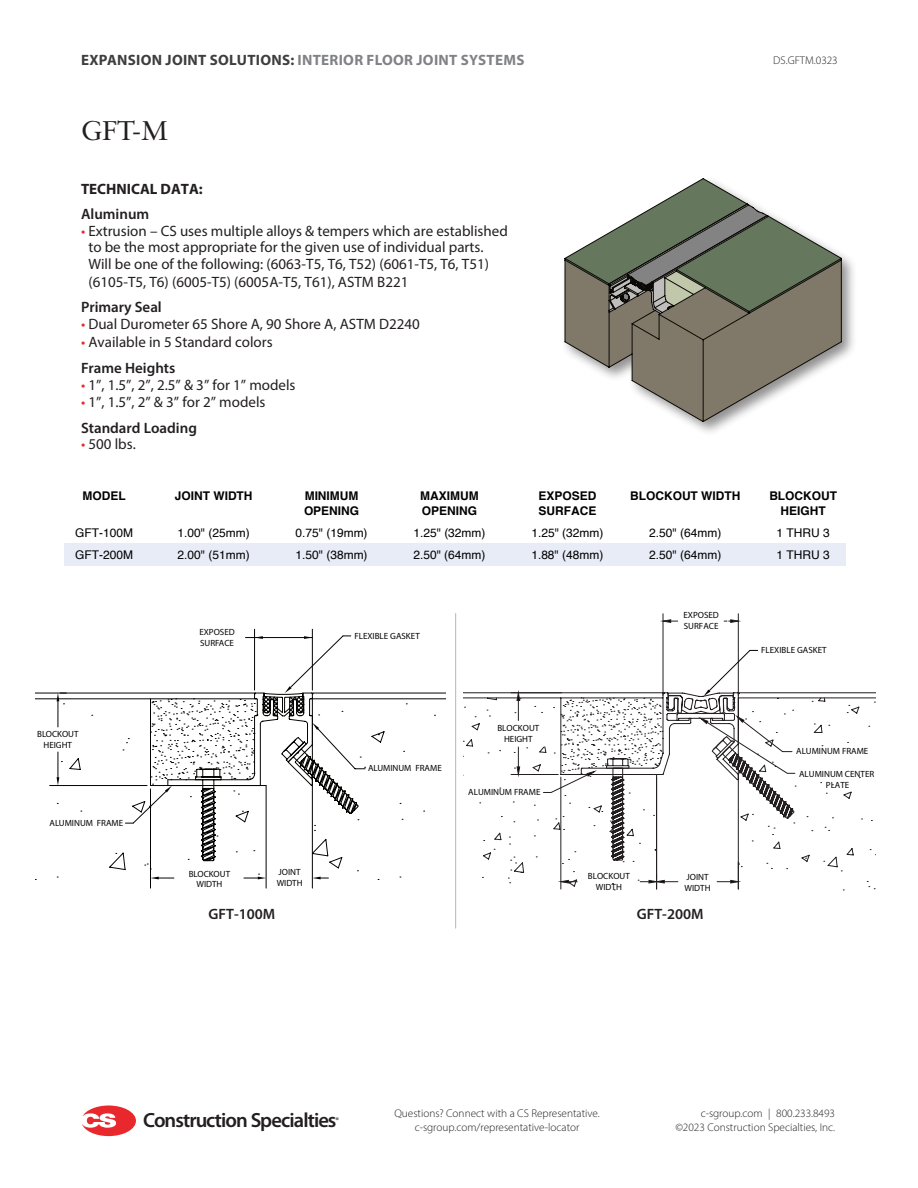
<style>
.page{position:relative;width:918px;height:1188px;background:#fff}
.page>*{position:absolute;margin:0;border:0;box-sizing:border-box;transform-origin:0 0}
.t1{font:27px "Sabon LT Pro";color:#231f20}
.t2{font:600 20.55px "Myriad Pro";letter-spacing:-.045em;color:#231f20}
.t3{font:15px/16.5px "Myriad Pro";color:#231f20}
.t4{font:600 15px "Myriad Pro";color:#231f20}
.t5{font:700 15px "Myriad Pro";letter-spacing:.02em;color:#808285}
.t6{font:700 15px "Myriad Pro";color:#231f20}
.t7{font:12px "Helvetica";color:#000}
.t8{font:700 12px/15px "Helvetica";color:#000}
.t9{font:300 11.25px/14.2px "Myriad Pro";color:#231f20;text-align:center}
.t10{font:9px/10.8px "Myriad Pro";color:#040503;text-align:center}
.t11{font:600 8.25px "Myriad Pro";color:#231f20}
.s1{color:#3e3e3f}
.s2{color:#e9282d}
</style>
<div class="page">
<div style="left:561px;top:176px;width:297px;height:261px;background:#231f20;opacity:.5"></div>
<svg style="left:565px;top:179px;width:276px;height:243px"></svg>
<div style="left:746px;top:543px;width:100px;height:23px;background:#e7ecf7"></div>
<div style="left:628px;top:543px;width:118px;height:23px;background:#e7ecf7"></div>
<div style="left:510px;top:543px;width:118px;height:23px;background:#e7ecf7"></div>
<div style="left:392px;top:543px;width:118px;height:23px;background:#e7ecf7"></div>
<div style="left:274px;top:543px;width:118px;height:23px;background:#e7ecf7"></div>
<div style="left:157px;top:543px;width:117px;height:23px;background:#e7ecf7"></div>
<div style="left:64px;top:543px;width:93px;height:23px;background:#e7ecf7"></div>
<hr style="left:312px;top:699px;width:1px;height:189px;background:#040503">
<hr style="left:266px;top:786px;width:1px;height:102px;background:#040503">
<hr style="left:150px;top:789px;width:1px;height:99px;background:#040503">
<hr style="left:254px;top:629px;width:1px;height:61px;background:#040503">
<hr style="left:312px;top:629px;width:1px;height:61px;background:#040503">
<svg style="left:35px;top:635px;width:411px;height:245px"></svg>
<svg style="left:463px;top:692px;width:413px;height:198px"></svg>
<hr style="left:663px;top:614px;width:1px;height:81px;background:#231f20">
<hr style="left:738px;top:614px;width:1px;height:81px;background:#231f20">
<svg style="left:662px;top:613px;width:77px;height:21px"></svg>
<svg style="left:487px;top:650px;width:308px;height:239px"></svg>
<hr style="left:455px;top:613px;width:1px;height:316px;background:#b6b7bb">
<svg style="left:82px;top:1106px;width:54px;height:30px"></svg>
<p class="t5" style="left:81px;top:50px;width:445px"><span class="s1">EXPANSION JOINT SOLUTIONS:</span> INTERIOR FLOOR JOINT SYSTEMS</p>
<p class="t1" style="left:81px;top:114px;width:89px">GFT-M</p>
<p class="t6" style="left:81px;top:179px;width:123px">TECHNICAL DATA:</p>
<p class="t4" style="left:81px;top:205px;width:70px">Aluminum</p>
<p class="t3" style="left:88px;top:222px;width:421px;text-indent:-7px"><span class="s2">•</span> Extrusion – CS uses multiple alloys &amp; tempers which are established to be the most appropriate for the given use of individual parts.<br>Will be one of the following: (6063-T5, T6, T52) (6061-T5, T6, T51)</p>
<p class="t3" style="left:88px;top:273px;width:322px">(6105-T5, T6) (6005-T5) (6005A-T5, T61), ASTM B221</p>
<p class="t4" style="left:81px;top:298px;width:82px">Primary Seal</p>
<p class="t3" style="left:81px;top:315px;width:340px"><span class="s2">•</span> Dual Durometer 65 Shore A, 90 Shore A, ASTM D2240</p>
<p class="t3" style="left:81px;top:333px;width:193px"><span class="s2">•</span> Available in 5 Standard colors</p>
<p class="t4" style="left:81px;top:358px;width:96px">Frame Heights</p>
<p class="t3" style="left:81px;top:377px;width:216px"><span class="s2">•</span> 1”, 1.5”, 2”, 2.5” &amp; 3” for 1” models</p>
<p class="t3" style="left:81px;top:394px;width:186px"><span class="s2">•</span> 1”, 1.5”, 2” &amp; 3” for 2” models</p>
<p class="t4" style="left:81px;top:418px;width:117px">Standard Loading</p>
<p class="t3" style="left:81px;top:436px;width:56px"><span class="s2">•</span> 500 lbs.</p>
<p class="t9" style="left:773px;top:53px;width:66px">DS.GFTM.0323</p>
<p class="t8" style="left:83px;top:489px;width:45px">MODEL</p>
<p class="t8" style="left:175px;top:489px;width:79px">JOINT WIDTH</p>
<p class="t8" style="left:304px;top:489px;width:57px">MINIMUM<br>OPENING</p>
<p class="t8" style="left:420px;top:489px;width:60px">MAXIMUM<br>OPENING</p>
<p class="t8" style="left:539px;top:489px;width:59px">EXPOSED<br>SURFACE</p>
<p class="t8" style="left:630px;top:489px;width:112px">BLOCKOUT WIDTH</p>
<p class="t8" style="left:769px;top:489px;width:69px;text-align:center">BLOCKOUT<br>HEIGHT</p>
<p class="t7" style="left:75px;top:523px;width:59px">GFT-100M</p>
<p class="t7" style="left:178px;top:523px;width:74px">1.00" (25mm)</p>
<p class="t7" style="left:296px;top:523px;width:74px">0.75" (19mm)</p>
<p class="t7" style="left:413px;top:523px;width:74px">1.25" (32mm)</p>
<p class="t7" style="left:531px;top:523px;width:74px">1.25" (32mm)</p>
<p class="t7" style="left:649px;top:523px;width:74px">2.50" (64mm)</p>
<p class="t7" style="left:777px;top:523px;width:55px">1 THRU 3</p>
<p class="t7" style="left:75px;top:545px;width:59px">GFT-200M</p>
<p class="t7" style="left:178px;top:545px;width:74px">2.00" (51mm)</p>
<p class="t7" style="left:296px;top:545px;width:74px">1.50" (38mm)</p>
<p class="t7" style="left:413px;top:545px;width:74px">2.50" (64mm)</p>
<p class="t7" style="left:531px;top:545px;width:74px">1.88" (48mm)</p>
<p class="t7" style="left:649px;top:545px;width:74px">2.50" (64mm)</p>
<p class="t7" style="left:777px;top:545px;width:55px">1 THRU 3</p>
<p class="t10" style="left:37px;top:729px;width:43px">BLOCKOUT<br>HEIGHT</p>
<p class="t10" style="left:50px;top:818px;width:75px">ALUMINUM FRAME</p>
<p class="t10" style="left:199px;top:627px;width:37px;text-align:left">EXPOSED<br>SURFACE</p>
<p class="t10" style="left:189px;top:868px;width:43px">BLOCKOUT<br>WIDTH</p>
<p class="t10" style="left:277px;top:867px;width:27px;text-align:left">JOINT<br>WIDTH</p>
<p class="t10" style="left:354px;top:630px;width:67px">FLEXIBLE GASKET</p>
<p class="t10" style="left:368px;top:763px;width:75px">ALUMINUM FRAME</p>
<p class="t10" style="left:497px;top:722px;width:43px">BLOCKOUT<br>HEIGHT</p>
<p class="t10" style="left:468px;top:786px;width:74px">ALUMINUM FRAME</p>
<p class="t10" style="left:588px;top:871px;width:43px">BLOCKOUT<br>WIDTH</p>
<p class="t10" style="left:684px;top:610px;width:37px;text-align:left">EXPOSED<br>SURFACE</p>
<p class="t10" style="left:684px;top:872px;width:28px;text-align:left">JOINT<br>WIDTH</p>
<p class="t4" style="left:209px;top:904px;width:68px">GFT-100M</p>
<p class="t4" style="left:637px;top:905px;width:68px">GFT-200M</p>
<p class="t10" style="left:761px;top:645px;width:67px">FLEXIBLE GASKET</p>
<p class="t10" style="left:796px;top:746px;width:74px">ALUMINUM FRAME</p>
<p class="t10" style="left:799px;top:768px;width:77px">ALUMINUM CENTER<br>PLATE</p>
<h2 class="t2" style="left:143px;top:1107px;width:195px">Construction Specialties</h2>
<p class="t11" style="left:336px;top:1115px;width:5px">®</p>
<p class="t9" style="left:394px;top:1106px;width:207px">Questions? Connect with a CS Representative. c-sgroup.com/representative-locator</p>
<p class="t9" style="left:675px;top:1106px;width:161px;text-align:right">c-sgroup.com | 800.233.8493 ©2023 Construction Specialties, Inc.</p>
</div>
